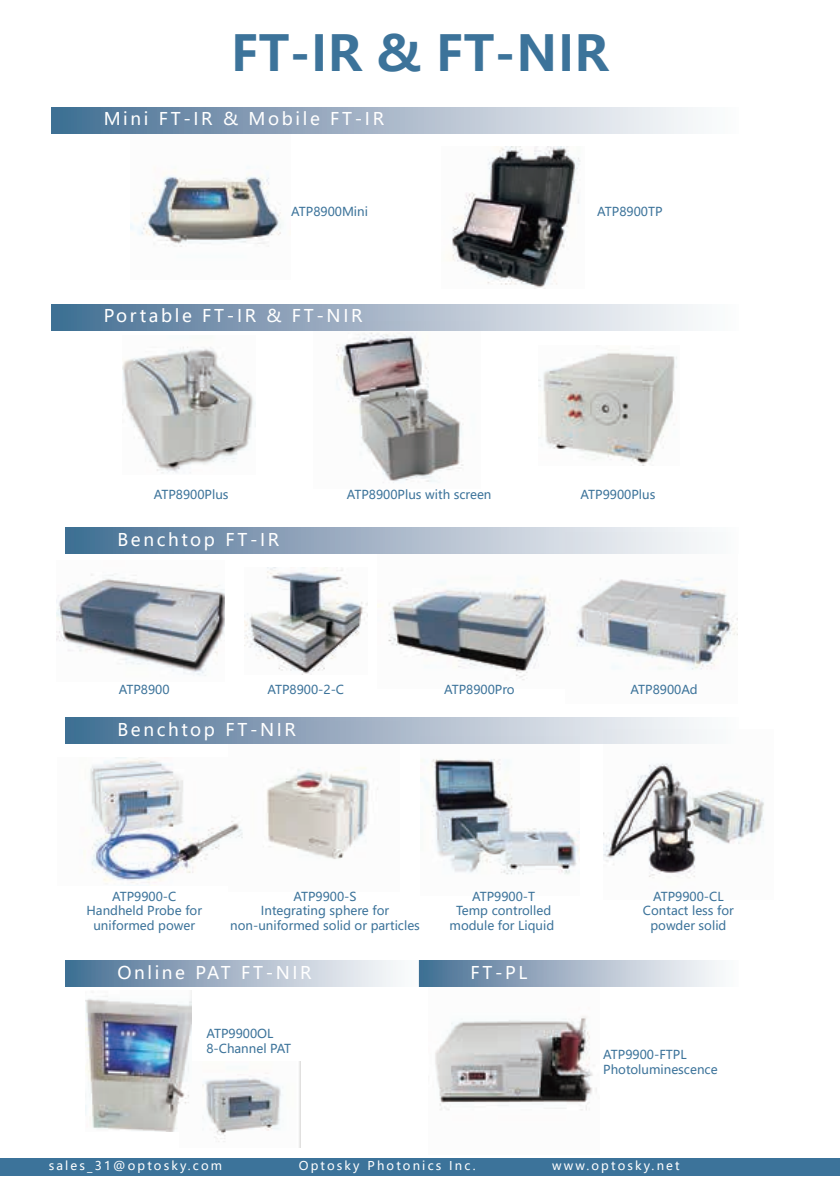
<style>
.page{position:relative;width:840px;height:1191px;background:#fff}
.page>*{position:absolute;margin:0;border:0;box-sizing:border-box;transform-origin:0 0}
.t1{font:700 49px "Microsoft Ya Hei";color:#3c739a}
.t2{font:17.4px "Microsoft Ya Hei";letter-spacing:.15em;color:#fff}
.t3{font:12.2px/14.6px "Microsoft Ya Hei";color:#3c739a;text-align:center}
.t4{font:12px "Microsoft Ya Hei";letter-spacing:.18em;color:#fff}
</style>
<div class="page">
<img style="left:449px;top:146px;width:131px;height:142px">
<img style="left:123px;top:347px;width:132px;height:127px">
<img style="left:428px;top:986px;width:171px;height:125px">
<img style="left:603px;top:763px;width:161px;height:115px">
<img style="left:266px;top:767px;width:112px;height:92px">
<img style="left:84px;top:757px;width:159px;height:128px">
<img style="left:420px;top:759px;width:158px;height:116px">
<img style="left:576px;top:578px;width:161px;height:92px">
<img style="left:57px;top:573px;width:167px;height:103px">
<img style="left:377px;top:578px;width:174px;height:102px">
<img style="left:244px;top:567px;width:123px;height:108px">
<img style="left:538px;top:352px;width:139px;height:113px">
<img style="left:314px;top:330px;width:166px;height:153px">
<img style="left:131px;top:133px;width:159px;height:114px">
<div style="left:52px;top:107px;width:685px;height:26px;background:linear-gradient(to right,#486f94,#fff)"></div>
<div style="left:0;top:1158px;width:839px;height:17px;background:#3c739a"></div>
<div style="left:52px;top:304px;width:685px;height:26px;background:linear-gradient(to right,#487094,#fff)"></div>
<div style="left:65px;top:528px;width:672px;height:26px;background:linear-gradient(to right,#497094,#fff)"></div>
<div style="left:65px;top:717px;width:672px;height:27px;background:linear-gradient(to right,#486f94,#fff)"></div>
<img style="left:202px;top:1061px;width:98px;height:86px">
<div style="left:418px;top:960px;width:319px;height:26px;background:linear-gradient(to right,#486f94,#fff)"></div>
<div style="left:65px;top:960px;width:353px;height:26px;background:linear-gradient(to right,#486f94,#fff)"></div>
<img style="left:85px;top:996px;width:106px;height:135px">
<h1 class="t1" style="left:231px;top:19px;width:379px">FT-IR &amp; FT-NIR</h1>
<h2 class="t2" style="left:104px;top:107px;width:282px">Mini FT-IR &amp; Mobile FT-IR</h2>
<p class="t3" style="left:291px;top:204px;width:78px">ATP8900Mini</p>
<h2 class="t2" style="left:104px;top:304px;width:260px">Portable FT-IR &amp; FT-NIR</h2>
<p class="t3" style="left:597px;top:204px;width:67px">ATP8900TP</p>
<p class="t3" style="left:154px;top:487px;width:76px">ATP8900Plus</p>
<p class="t3" style="left:580px;top:487px;width:76px">ATP9900Plus</p>
<p class="t3" style="left:346px;top:487px;width:146px">ATP8900Plus with screen</p>
<h2 class="t2" style="left:117px;top:528px;width:163px">Benchtop FT-IR</h2>
<p class="t3" style="left:119px;top:682px;width:52px">ATP8900</p>
<p class="t3" style="left:267px;top:682px;width:78px">ATP8900-2-C</p>
<p class="t3" style="left:444px;top:682px;width:72px">ATP8900Pro</p>
<p class="t3" style="left:630px;top:682px;width:69px">ATP8900Ad</p>
<h2 class="t2" style="left:117px;top:718px;width:180px">Benchtop FT-NIR</h2>
<p class="t3" style="left:86px;top:888px;width:117px">ATP9900-C<br>Handheld Probe for uniformed power</p>
<p class="t3" style="left:230px;top:888px;width:191px">ATP9900-S<br>Integrating sphere for non-uniformed solid or particles</p>
<p class="t3" style="left:449px;top:888px;width:106px">ATP9900-T<br>Temp controlled module for Liquid</p>
<p class="t3" style="left:642px;top:888px;width:92px">ATP9900-CL<br>Contact less for powder solid</p>
<h2 class="t2" style="left:117px;top:960px;width:196px">Online PAT FT-NIR</h2>
<h2 class="t2" style="left:470px;top:960px;width:58px">FT-PL</h2>
<p class="t3" style="left:206px;top:1026px;width:86px;text-align:left">ATP9900OL<br>8-Channel PAT</p>
<p class="t3" style="left:603px;top:1047px;width:116px;text-align:left">ATP9900-FTPL<br>Photoluminescence</p>
<p class="t4" style="left:49px;top:1158px;width:175px">sales_31@optosky.com</p>
<p class="t4" style="left:298px;top:1158px;width:178px">Optosky Photonics Inc.</p>
<p class="t4" style="left:552px;top:1158px;width:129px">www.optosky.net</p>
</div>
